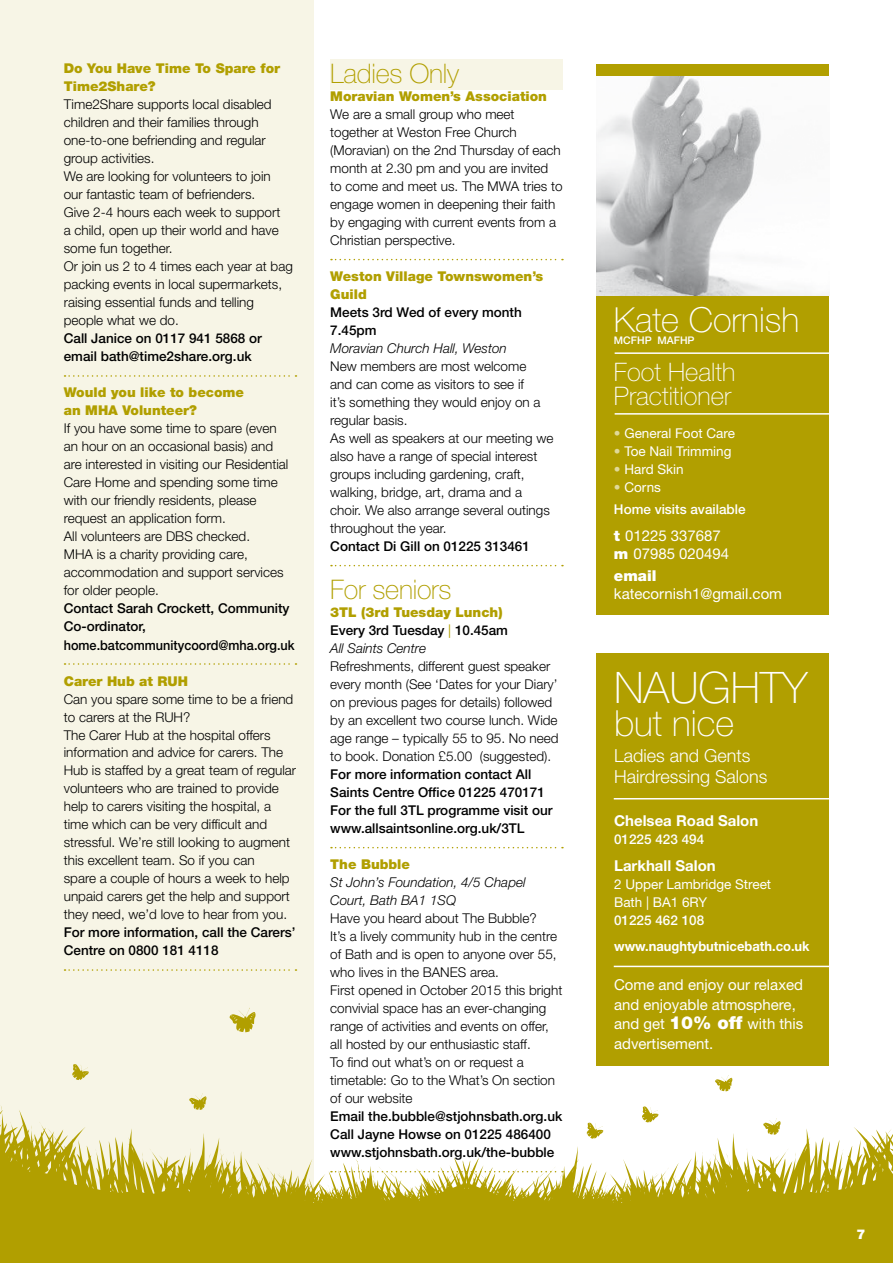
<style>
.page{position:relative;width:893px;height:1263px;background:#fff}
.page>*{position:absolute;margin:0;border:0;box-sizing:border-box;transform-origin:0 0}
.t1{font:100 43.5px "Helvetica Neue LT Std";color:#fff}
.t2{font:100 36px "Helvetica Neue LT Std";color:#fff}
.t3{font:100 34.5px "Helvetica Neue LT Std";color:#fff}
.t4{font:100 27px "Helvetica Neue LT Std";letter-spacing:-.01em;color:#b19f00}
.t5{font:100 25.5px/24px "Helvetica Neue LT Std";color:#fff}
.t6{font:300 18px/21px "Helvetica Neue LT Std";color:#fff}
.t7{font:15px/19.5px "Helvetica Neue LT Std";color:#fff}
.t8{font:700 15px "Helvetica Neue LT Std";color:#fff}
.t9{font:900 15px "Helvetica Neue LT Std";color:#fff}
.t10{font:300 13.5px/18px "Helvetica Neue LT Std";color:#000}
.t11{font:500 13.5px/18px "Helvetica Neue LT Std";color:#000}
.t12{font:900 13.5px/18px "Helvetica Neue LT Std";color:#b19f00}
.t13{font:13.5px/18px "Helvetica Neue LT Std";color:#fff}
.t14{font:italic 300 13.5px/18px "Helvetica Neue LT Std";color:#000}
.t15{font:500 13.5px/22.2px "Helvetica Neue LT Std";color:#fff}
.t16{font:700 13.5px "Helvetica Neue LT Std";color:#fff;scale:.96 1}
.t17{font:900 13.5px "Helvetica Neue LT Std";color:#fff}
.t18{font:500 10.5px "Helvetica Neue LT Std";color:#fff}
.s1{font-weight:900;color:#b19f00}
.s2{font-weight:400;color:#b19f00}
.s3{font-weight:300;font-style:italic}
.s4{color:#e0d999}
.s5{font-weight:400;color:#e0d999}
.s6{font-weight:400}
.s7{font-weight:900}
.s8{font-weight:900;font-size:18px}
</style>
<div class="page">
<div style="left:330px;top:60px;width:233px;height:30px;background:#f7f5e6"></div>
<div style="left:0;top:0;width:313px;height:1263px;background:#f7f5e6"></div>
<svg style="left:704px;top:1127px;width:189px;height:136px;fill:#b19f00"></svg>
<svg style="left:0;top:1105px;width:704px;height:158px;fill:#b19f00"></svg>
<svg style="left:65px;top:375px;width:231px;height:2px"></svg>
<svg style="left:65px;top:663px;width:231px;height:2px"></svg>
<svg style="left:65px;top:969px;width:231px;height:2px"></svg>
<svg style="left:763px;top:1118px;width:18px;height:17px"></svg>
<svg style="left:331px;top:259px;width:232px;height:1px"></svg>
<svg style="left:331px;top:565px;width:232px;height:1px"></svg>
<svg style="left:331px;top:847px;width:232px;height:1px"></svg>
<svg style="left:331px;top:1171px;width:232px;height:1px"></svg>
<div style="left:597px;top:653px;width:232px;height:413px;background:#b19f00"></div>
<hr style="left:614px;top:798px;width:215px;height:1px;background:#fff">
<hr style="left:614px;top:966px;width:215px;height:1px;background:#fff">
<div style="left:597px;top:64px;width:232px;height:550px;background:#b19f00"></div>
<hr style="left:615px;top:413px;width:214px;height:2px;background:#fff">
<hr style="left:615px;top:352px;width:214px;height:2px;background:#fff">
<img style="left:597px;top:76px;width:232px;height:220px">
<svg style="left:642px;top:1106px;width:17px;height:17px"></svg>
<svg style="left:715px;top:1075px;width:18px;height:16px"></svg>
<svg style="left:189px;top:1093px;width:18px;height:17px"></svg>
<svg style="left:229px;top:1008px;width:27px;height:25px"></svg>
<svg style="left:587px;top:1122px;width:17px;height:17px"></svg>
<svg style="left:72px;top:1064px;width:17px;height:16px"></svg>
<p class="t12" style="left:64px;top:60px;width:218px">Do You Have Time To Spare for<br>Time2Share?</p>
<p class="t10" style="left:64px;top:95px;width:231px">Time2Share supports local disabled children and their families through one-to-one befriending and regular group activities.<br>We are looking for volunteers to join our fantastic team of befrienders.<br>Give 2-4 hours each week to support<br>a child, open up their world and have some fun together.<br>Or join us 2 to 4 times each year at bag packing events in local supermarkets, raising essential funds and telling people what we do.</p>
<p class="t11" style="left:64px;top:329px;width:200px">Call Janice on 0117 941 5868 or email bath@time2share.org.uk</p>
<p class="t12" style="left:64px;top:383px;width:182px">Would you like to become an MHA Volunteer?</p>
<p class="t10" style="left:64px;top:419px;width:226px">If you have some time to spare (even an hour on an occasional basis) and are interested in visiting our Residential<br>Care Home and spending some time with our friendly residents, please request an application form.<br>All volunteers are DBS checked.<br>MHA is a charity providing care, accommodation and support services for older people.</p>
<p class="t11" style="left:64px;top:599px;width:232px">Contact Sarah Crockett, Community<br>Co-ordinator, home.batcommunitycoord@mha.org.uk</p>
<p class="t12" style="left:64px;top:672px;width:126px">Carer Hub at RUH</p>
<p class="t10" style="left:64px;top:689px;width:234px">Can you spare some time to be a friend to carers at the RUH?<br>The Carer Hub at the hospital offers information and advice for carers. The Hub is staffed by a great team of regular volunteers who are trained to provide help to carers visiting the hospital, a time which can be very difficult and stressful. We’re still looking to augment this excellent team. So if you can<br>spare a couple of hours a week to help unpaid carers get the help and support they need, we’d love to hear from you.</p>
<p class="t11" style="left:64px;top:923px;width:233px">For more information, call the Carers’<br>Centre on 0800 181 4118</p>
<h3 class="t4" style="left:330px;top:58px;width:130px">Ladies Only</h3>
<p class="t12" style="left:330px;top:87px;width:218px">Moravian Women’s Association</p>
<p class="t10" style="left:330px;top:105px;width:234px">We are a small group who meet together at Weston Free Church (Moravian) on the 2nd Thursday of each month at 2.30 pm and you are invited to come and meet us. The MWA tries to engage women in deepening their faith by engaging with current events from a Christian perspective.</p>
<p class="t12" style="left:330px;top:267px;width:214px">Weston Village Townswomen’s<br>Guild</p>
<p class="t11" style="left:330px;top:303px;width:193px">Meets 3rd Wed of every month<br>7.45pm</p>
<p class="t14" style="left:330px;top:339px;width:178px">Moravian Church Hall, Weston</p>
<p class="t10" style="left:330px;top:357px;width:225px">New members are most welcome<br>and can come as visitors to see if<br>it’s something they would enjoy on a regular basis.<br>As well as speakers at our meeting we also have a range of special interest groups including gardening, craft, walking, bridge, art, drama and a choir. We also arrange several outings throughout the year.</p>
<p class="t11" style="left:330px;top:537px;width:201px">Contact Di Gill on 01225 313461</p>
<h3 class="t4" style="left:330px;top:574px;width:123px">For seniors</h3>
<p class="t11" style="left:330px;top:603px;width:179px"><span class="s1">3TL (3rd Tuesday Lunch)<br></span>Every 3rd Tuesday <span class="s2">|</span> 10.45am<br><span class="s3">All Saints Centre</span></p>
<p class="t10" style="left:330px;top:657px;width:230px">Refreshments, different guest speaker every month (See ‘Dates for your Diary’ on previous pages for details) followed by an excellent two course lunch. Wide age range – typically 55 to 95. No need to book. Donation £5.00 (suggested).</p>
<p class="t11" style="left:330px;top:765px;width:224px">For more information contact All Saints Centre Office 01225 470171<br>For the full 3TL programme visit our www.allsaintsonline.org.uk/3TL</p>
<p class="t12" style="left:330px;top:855px;width:81px">The Bubble</p>
<p class="t14" style="left:330px;top:873px;width:197px">St John’s Foundation, 4/5 Chapel<br>Court, Bath BA1 1SQ</p>
<p class="t10" style="left:330px;top:909px;width:234px">Have you heard about The Bubble?<br>It’s a lively community hub in the centre of Bath and is open to anyone over 55, who lives in the BANES area.<br>First opened in October 2015 this bright convivial space has an ever-changing range of activities and events on offer, all hosted by our enthusiastic staff.<br>To find out what’s on or request a timetable: Go to the What’s On section of our website</p>
<p class="t11" style="left:330px;top:1107px;width:234px">Email the.bubble@stjohnsbath.org.uk<br>Call Jayne Howse on 01225 486400 www.stjohnsbath.org.uk/the-bubble</p>
<h3 class="t3" style="left:614px;top:300px;width:187px">Kate Cornish</h3>
<p class="t18" style="left:614px;top:334px;width:82px">MCFHP MAFHP</p>
<h3 class="t5" style="left:614px;top:360px;width:123px">Foot Health<br>Practitioner</h3>
<p class="t13" style="left:614px;top:424px;width:122px"><span class="s4">•</span> General Foot Care</p>
<p class="t13" style="left:614px;top:442px;width:119px"><span class="s4">•</span> Toe Nail Trimming</p>
<p class="t13" style="left:614px;top:460px;width:71px"><span class="s4">•</span> Hard Skin</p>
<p class="t15" style="left:614px;top:476px;width:133px"><span class="s5">•</span> <span class="s6">Corns<br></span>Home visits available</p>
<p class="t7" style="left:614px;top:526px;width:117px;line-height:18px"><span class="s7">t</span> 01225 337687 <span class="s7">m</span> 07985 020494</p>
<p class="t9" style="left:614px;top:567px;width:44px">email</p>
<p class="t7" style="left:614px;top:584px;width:170px">katecornish1@gmail.com</p>
<h1 class="t1" style="left:614px;top:663px;width:195px">NAUGHTY</h1>
<h2 class="t2" style="left:614px;top:703px;width:122px">but nice</h2>
<h3 class="t6" style="left:614px;top:744px;width:155px">Ladies and Gents<br>Hairdressing Salons</h3>
<p class="t8" style="left:614px;top:811px;width:146px">Chelsea Road Salon</p>
<p class="t15" style="left:614px;top:828px;width:92px">01225 423 494</p>
<p class="t8" style="left:614px;top:856px;width:103px">Larkhall Salon</p>
<p class="t13" style="left:614px;top:875px;width:159px">2 Upper Lambridge Street<br>Bath | BA1 6RY</p>
<p class="t15" style="left:614px;top:909px;width:92px">01225 462 108</p>
<p class="t16" style="left:614px;top:938px;width:205px">www.naughtybutnicebath.co.uk</p>
<p class="t7" style="left:614px;top:975px;width:191px">Come and enjoy our relaxed and enjoyable atmosphere, and get <span class="s8">10% off</span> with this advertisement.</p>
<p class="t17" style="left:857px;top:1226px;width:11px">7</p>
</div>
